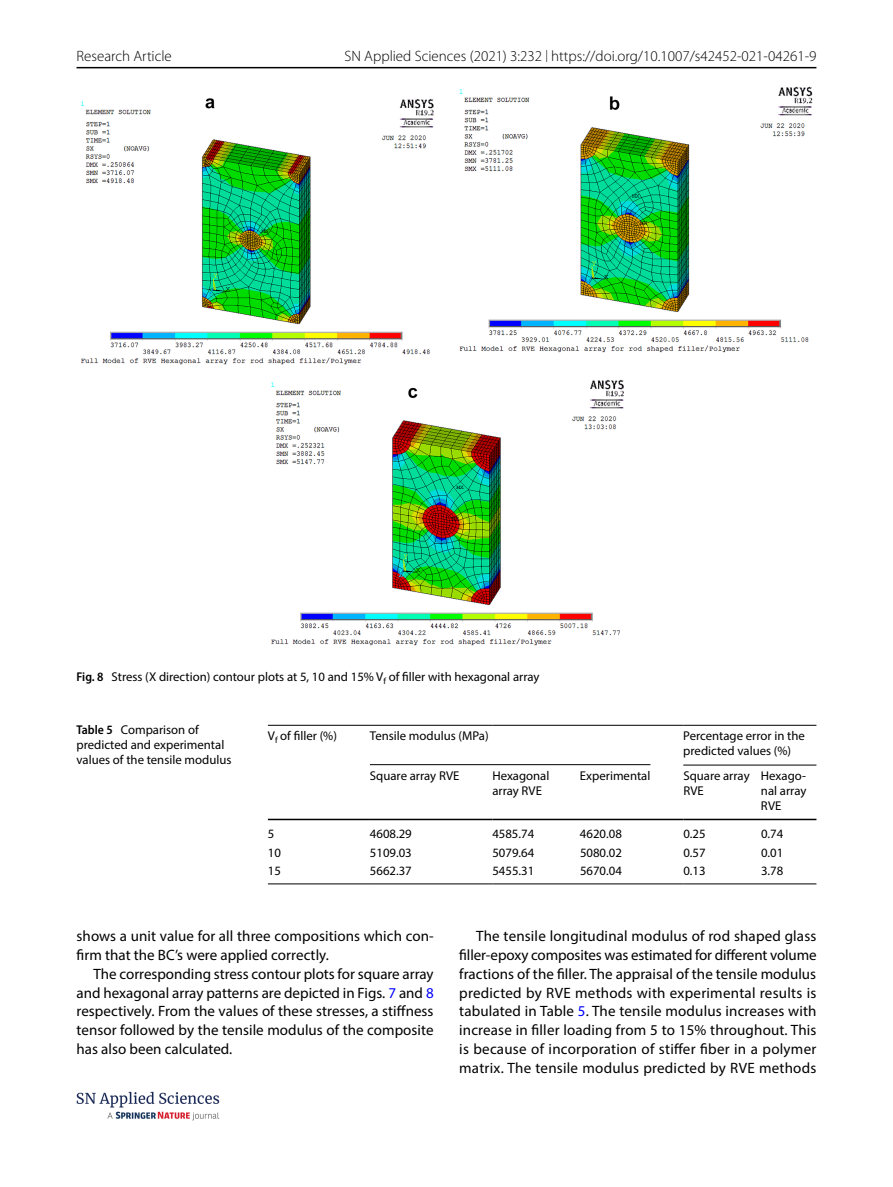
<style>
.page{position:relative;width:893px;height:1187px;background:#fff}
.page>*{position:absolute;margin:0;border:0;box-sizing:border-box;transform-origin:0 0}
.t1{font:15px/18.8px "Myriad Pro";letter-spacing:.005em;color:#000;text-align:justify}
.t2{font:300 15px "Myriad Pro";color:#000}
.t3{font:12.75px/15px "Myriad Pro";color:#000}
.s1{font-size:12px}
.s2{font-weight:600;font-stretch:semi-condensed}
.s3{color:#00f}
</style>
<div class="page">
<hr style="left:77px;top:67px;width:739px;height:1px;background:#000">
<img style="left:77px;top:1091px;width:143px;height:29px">
<img style="left:81px;top:87px;width:731px;height:558px">
<hr style="left:268px;top:724px;width:102px;height:1px;background:#000">
<hr style="left:268px;top:818px;width:102px;height:2px;background:#000">
<hr style="left:370px;top:724px;width:122px;height:1px;background:#000">
<hr style="left:492px;top:724px;width:88px;height:1px;background:#000">
<hr style="left:580px;top:724px;width:103px;height:1px;background:#000">
<hr style="left:683px;top:724px;width:78px;height:1px;background:#000">
<hr style="left:761px;top:724px;width:55px;height:1px;background:#000">
<hr style="left:370px;top:818px;width:122px;height:2px;background:#000">
<hr style="left:492px;top:818px;width:88px;height:2px;background:#000">
<hr style="left:580px;top:818px;width:103px;height:2px;background:#000">
<hr style="left:683px;top:818px;width:78px;height:2px;background:#000">
<hr style="left:761px;top:818px;width:55px;height:2px;background:#000">
<hr style="left:268px;top:883px;width:102px;height:1px;background:#000">
<hr style="left:370px;top:883px;width:122px;height:1px;background:#000">
<hr style="left:492px;top:883px;width:88px;height:1px;background:#000">
<hr style="left:580px;top:883px;width:103px;height:1px;background:#000">
<hr style="left:683px;top:883px;width:78px;height:1px;background:#000">
<hr style="left:761px;top:883px;width:55px;height:1px;background:#000">
<hr style="left:370px;top:764px;width:280px;height:1px;background:#000">
<hr style="left:683px;top:764px;width:133px;height:1px;background:#000">
<p class="t2" style="left:77px;top:47px;width:97px">Research Article</p>
<p class="t2" style="left:344px;top:47px;width:473px">SN Applied Sciences (2021) 3:232 <span class="s1">|</span> https://doi.org/10.1007/s42452-021-04261-9</p>
<p class="t3" style="left:77px;top:668px;width:464px"><span class="s2">Fig. 8</span> Stress (X direction) contour plots at 5, 10 and 15% V<sub>f</sub> of filler with hexagonal array</p>
<p class="t3" style="left:77px;top:722px;width:156px"><span class="s2">Table 5</span> Comparison of predicted and experimental values of the tensile modulus</p>
<p class="t3" style="left:268px;top:728px;width:71px">V<sub>f</sub> of filler (%)</p>
<p class="t3" style="left:370px;top:728px;width:120px">Tensile modulus (MPa)</p>
<p class="t3" style="left:683px;top:728px;width:123px">Percentage error in the predicted values (%)</p>
<p class="t3" style="left:370px;top:767px;width:91px">Square array RVE</p>
<p class="t3" style="left:492px;top:767px;width:59px">Hexagonal array RVE</p>
<p class="t3" style="left:580px;top:767px;width:72px">Experimental</p>
<p class="t3" style="left:683px;top:767px;width:68px">Square array<br>RVE</p>
<p class="t3" style="left:761px;top:767px;width:47px;text-align:justify">Hexago&shy;nal array RVE</p>
<p class="t3" style="left:268px;top:825px;width:8px">5</p>
<p class="t3" style="left:370px;top:825px;width:43px">4608.29</p>
<p class="t3" style="left:492px;top:825px;width:43px">4585.74</p>
<p class="t3" style="left:580px;top:825px;width:43px">4620.08</p>
<p class="t3" style="left:683px;top:825px;width:24px">0.25</p>
<p class="t3" style="left:761px;top:825px;width:24px">0.74</p>
<p class="t3" style="left:268px;top:844px;width:15px">10</p>
<p class="t3" style="left:370px;top:844px;width:43px">5109.03</p>
<p class="t3" style="left:492px;top:844px;width:43px">5079.64</p>
<p class="t3" style="left:580px;top:844px;width:43px">5080.02</p>
<p class="t3" style="left:683px;top:844px;width:24px">0.57</p>
<p class="t3" style="left:761px;top:844px;width:24px">0.01</p>
<p class="t3" style="left:268px;top:863px;width:15px">15</p>
<p class="t3" style="left:370px;top:863px;width:43px">5662.37</p>
<p class="t3" style="left:492px;top:863px;width:43px">5455.31</p>
<p class="t3" style="left:580px;top:863px;width:43px">5670.04</p>
<p class="t3" style="left:683px;top:863px;width:24px">0.13</p>
<p class="t3" style="left:761px;top:863px;width:24px">3.78</p>
<p class="t1" style="left:77px;top:926px;width:359px">shows a unit value for all three compositions which con&shy;firm that the BC’s were applied correctly.</p>
<p class="t1" style="left:77px;top:964px;width:359px;text-indent:17px">The corresponding stress contour plots for square array and hexagonal array patterns are depicted in Figs. <span class="s3">7</span> and <span class="s3">8 </span>respectively. From the values of these stresses, a stiffness tensor followed by the tensile modulus of the composite has also been calculated.</p>
<p class="t1" style="left:459px;top:926px;width:359px;text-indent:17px">The tensile longitudinal modulus of rod shaped glass filler-epoxy composites was estimated for different volume fractions of the filler. The appraisal of the tensile modulus predicted by RVE methods with experimental results is tabulated in Table <span class="s3">5</span>. The tensile modulus increases with increase in filler loading from 5 to 15% throughout. This is because of incorporation of stiffer fiber in a polymer matrix. The tensile modulus predicted by RVE methods</p>
</div>
